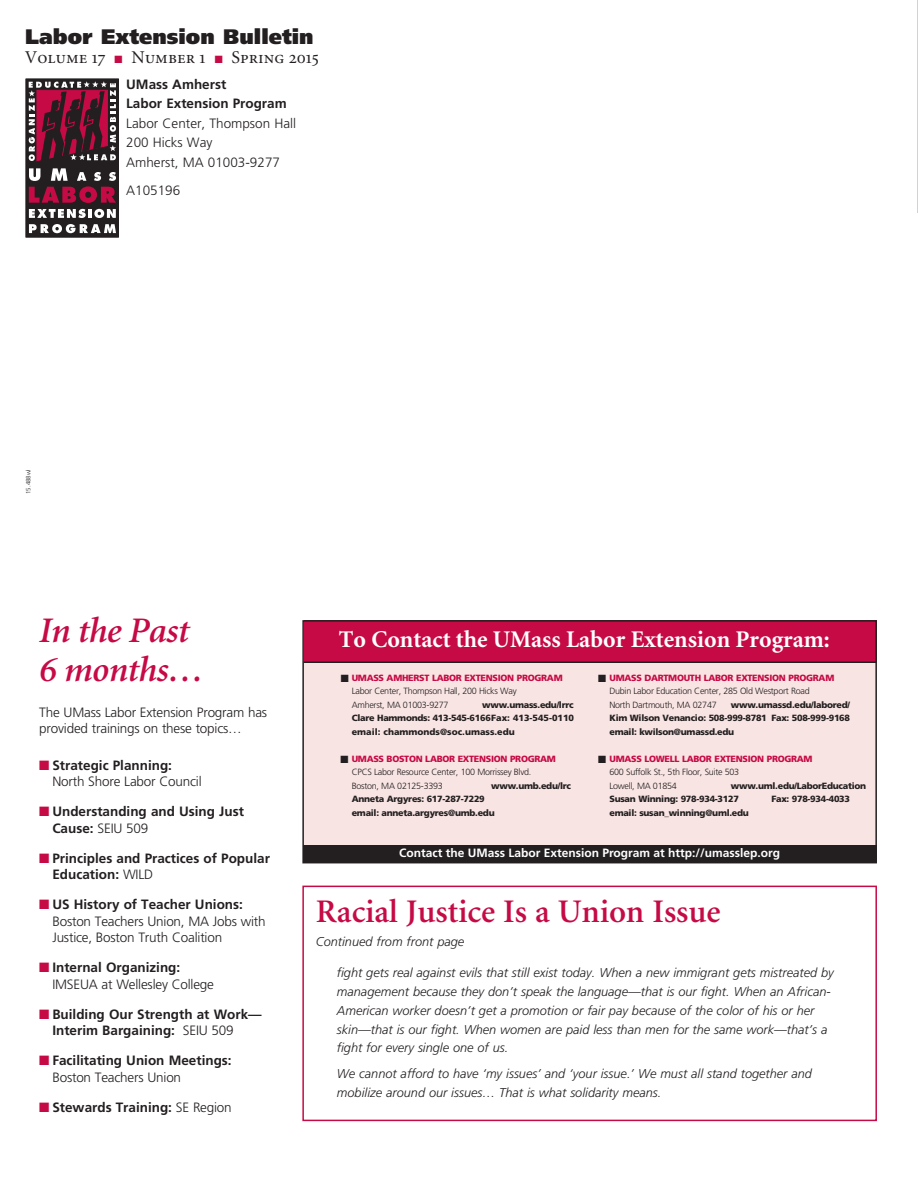
<style>
.page{position:relative;width:918px;height:1188px;background:#fff}
.page>*{position:absolute;margin:0;border:0;box-sizing:border-box;transform-origin:0 0}
.t1{font:italic 600 36px/39px "Minion";letter-spacing:-.015em;color:#c60a45}
.t2{font:600 33px "Minion";color:#c60a45}
.t3{font:700 24px "Minion";color:#fff}
.t4{font:900 21px "Frutiger";color:#231f20}
.t5{font:18px "Minion Regular SC";color:#231f20}
.t6{font:300 13.5px/16.5px "Frutiger";letter-spacing:-.015em;color:#231f20}
.t7{font:700 13.5px/16.5px "Frutiger";color:#231f20}
.t8{font:italic 300 12.75px/18.8px "Frutiger";color:#231f20}
.t9{font:700 12px "Frutiger";color:#fff}
.t10{font:900 9px/13.5px "Frutiger";letter-spacing:-.03em;color:#231f20;text-align:justify}
.t11{font:300 9px/13.5px "Frutiger";letter-spacing:-.03em;color:#231f20}
.t12{font:900 9px "Frutiger";letter-spacing:-.03em;color:#c60a45}
.t13{font:300 6.15px "Frutiger";color:#231f20}
.s1{color:#c60a45}
.s2{font-weight:700}
.s3{font-weight:300}
</style>
<div class="page">
<div style="left:26px;top:79px;width:92px;height:158px;background:#231f20"></div>
<svg style="left:29px;top:168px;width:87px;height:35px"></svg>
<svg style="left:29px;top:209px;width:87px;height:9px"></svg>
<svg style="left:29px;top:224px;width:87px;height:9px"></svg>
<svg style="left:29px;top:81px;width:87px;height:80px"></svg>
<div style="left:303px;top:662px;width:573px;height:195px;background:#f8e4e2"></div>
<div style="left:304px;top:620px;width:573px;height:42px;background:#c60a45"></div>
<hr style="left:303px;top:662px;width:574px;height:1px;background:#231f20">
<div style="left:303px;top:846px;width:573px;height:17px;background:#231f20"></div>
<div style="left:302px;top:620px;width:575px;height:243px;border:2px solid #231f20"></div>
<div style="left:302px;top:886px;width:575px;height:235px;border:2px solid #c60a45"></div>
<h3 class="t4" style="left:25px;top:24px;width:290px">Labor Extension Bulletin</h3>
<h3 class="t5" style="left:25px;top:49px;width:295px">Volume 17 <span class="s1">■</span> Number 1 <span class="s1">■</span> Spring 2015</h3>
<p class="t7" style="left:126px;top:74px;width:162px;line-height:19.5px">UMass Amherst<br>Labor Extension Program</p>
<p class="t6" style="left:126px;top:113px;width:171px;line-height:19.5px">Labor Center, Thompson Hall<br>200 Hicks Way<br>Amherst, MA 01003-9277</p>
<p class="t6" style="left:126px;top:182px;width:56px">A105196</p>
<p class="t13" style="left:25px;top:494px;width:26px;rotate:-90deg">15.488wl</p>
<h1 class="t1" style="left:39px;top:612px;width:166px">In the Past<br>6 months…</h1>
<p class="t6" style="left:39px;top:704px;width:229px;line-height:15.9px">The UMass Labor Extension Program has provided trainings on these topics…</p>
<p class="t6" style="left:52px;top:757px;width:151px;text-indent:-13px"><span class="s1">■</span> <span class="s2">Strategic Planning:<br></span>North Shore Labor Council</p>
<p class="t7" style="left:52px;top:803px;width:193px;text-indent:-13px"><span class="s1">■</span> Understanding and Using Just<br>Cause: <span class="s3">SEIU 509</span></p>
<p class="t7" style="left:52px;top:850px;width:219px;text-indent:-13px"><span class="s1">■</span> Principles and Practices of Popular<br>Education: <span class="s3">WILD</span></p>
<p class="t6" style="left:52px;top:896px;width:215px;text-indent:-13px"><span class="s1">■</span> <span class="s2">US History of Teacher Unions:<br></span>Boston Teachers Union, MA Jobs with<br>Justice, Boston Truth Coalition</p>
<p class="t6" style="left:52px;top:959px;width:163px;text-indent:-13px"><span class="s1">■</span> <span class="s2">Internal Organizing:<br></span>IMSEUA at Wellesley College</p>
<p class="t7" style="left:52px;top:1006px;width:211px;text-indent:-13px"><span class="s1">■</span> Building Our Strength at Work—<br>Interim Bargaining: <span class="s3">SEIU 509</span></p>
<p class="t7" style="left:52px;top:1052px;width:181px;text-indent:-13px"><span class="s1">■</span> Facilitating Union Meetings:<br><span class="s3">Boston Teachers Union</span></p>
<p class="t7" style="left:39px;top:1099px;width:194px"><span class="s1">■</span> Stewards Training: <span class="s3">SE Region</span></p>
<h3 class="t3" style="left:339px;top:627px;width:492px">To Contact the UMass Labor Extension Program:</h3>
<p class="t12" style="left:609px;top:672px;width:226px">UMASS DARTMOUTH LABOR EXTENSION PROGRAM</p>
<p class="t11" style="left:609px;top:684px;width:202px">Dubin Labor Education Center, 285 Old Westport Road<br>North Dartmouth, MA 02747</p>
<p class="t12" style="left:352px;top:672px;width:212px">UMASS AMHERST LABOR EXTENSION PROGRAM</p>
<p class="t11" style="left:352px;top:684px;width:166px">Labor Center, Thompson Hall, 200 Hicks Way<br>Amherst, MA 01003-9277</p>
<p class="t10" style="left:352px;top:698px;width:224px;text-indent:131px">www.umass.edu/lrrc Clare Hammonds: 413-545-6166Fax: 413-545-0110 email: chammonds@soc.umass.edu</p>
<p class="t12" style="left:352px;top:753px;width:206px">UMASS BOSTON LABOR EXTENSION PROGRAM</p>
<p class="t11" style="left:352px;top:765px;width:181px">CPCS Labor Resource Center, 100 Morrissey Blvd.<br>Boston, MA 02125-3393</p>
<p class="t10" style="left:609px;top:698px;width:242px;text-indent:122px">www.umassd.edu/labored/ Kim Wilson Venancio: 508-999-8781 Fax: 508-999-9168 email: kwilson@umassd.edu</p>
<p class="t12" style="left:609px;top:753px;width:205px">UMASS LOWELL LABOR EXTENSION PROGRAM</p>
<p class="t11" style="left:609px;top:765px;width:131px">600 Suffolk St., 5th Floor, Suite 503<br>Lowell, MA 01854</p>
<p class="t10" style="left:491px;top:779px;width:81px">www.umb.edu/lrc</p>
<p class="t10" style="left:352px;top:792px;width:144px">Anneta Argyres: 617-287-7229 email: anneta.argyres@umb.edu</p>
<p class="t9" style="left:399px;top:846px;width:383px">Contact the UMass Labor Extension Program at http://umasslep.org</p>
<p class="t10" style="left:609px;top:779px;width:258px;text-indent:122px">www.uml.edu/LaborEducation<br>Susan Winning: 978-934-3127</p>
<p class="t10" style="left:771px;top:792px;width:80px">Fax: 978-934-4033</p>
<p class="t10" style="left:609px;top:806px;width:141px">email: susan_winning@uml.edu</p>
<h2 class="t2" style="left:316px;top:894px;width:406px">Racial Justice Is a Union Issue</h2>
<p class="t8" style="left:316px;top:933px;width:150px">Continued from front page</p>
<p class="t8" style="left:337px;top:963px;width:498px">fight gets real against evils that still exist today. When a new immigrant gets mistreated by management because they don’t speak the language—that is our fight. When an African-American worker doesn’t get a promotion or fair pay because of the color of his or her skin—that is our fight. When women are paid less than men for the same work—that’s a fight for every single one of us.</p>
<p class="t8" style="left:337px;top:1064px;width:477px">We cannot afford to have ‘my issues’ and ‘your issue.’ We must all stand together and mobilize around our issues… That is what solidarity means.</p>
</div>
